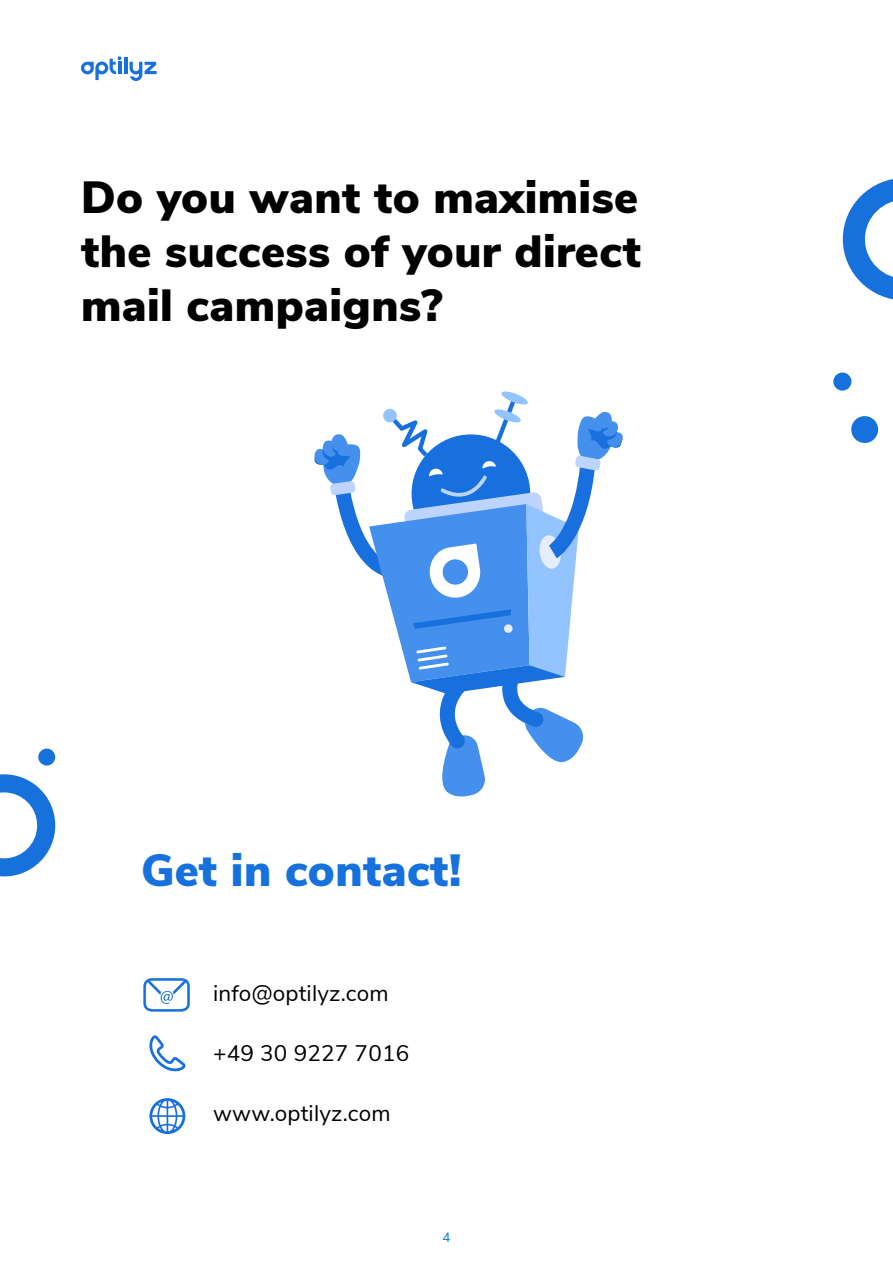
<style>
.page{position:relative;width:893px;height:1263px;background:#fff}
.page>*{position:absolute;margin:0;border:0;box-sizing:border-box;transform-origin:0 0}
.t1{font:900 45px/54px "Nunito Sans";letter-spacing:.01em;color:#000;text-align:justify}
.t2{font:900 45px "Nunito Sans";letter-spacing:.01em;color:#1771dd}
.t3{font:22.5px "Nunito Sans";letter-spacing:.01em;color:#000}
.t4{font:13.5px "Nunito Sans";color:#057dcc}
</style>
<div class="page">
<svg style="left:0;top:774px;width:55px;height:102px"></svg>
<div style="left:38px;top:749px;width:17px;height:16px;background:#1771dd;border-radius:50%"></div>
<svg style="left:843px;top:179px;width:50px;height:121px"></svg>
<div style="left:851px;top:416px;width:27px;height:27px;background:#1771dd;border-radius:50%"></div>
<div style="left:833px;top:372px;width:18px;height:19px;background:#1771dd;border-radius:50%"></div>
<svg style="left:81px;top:56px;width:40px;height:24px"></svg>
<svg style="left:130px;top:62px;width:27px;height:19px"></svg>
<hr style="left:124px;top:57px;width:3px;height:17px;background:#1770de">
<svg style="left:314px;top:391px;width:309px;height:405px"></svg>
<svg style="left:149px;top:1035px;width:36px;height:37px"></svg>
<svg style="left:149px;top:1098px;width:36px;height:36px"></svg>
<svg style="left:143px;top:978px;width:47px;height:33px"></svg>
<p class="t1" style="left:81px;top:169px;width:561px">Do you want to maximise the success of your direct mail campaigns?</p>
<p class="t2" style="left:141px;top:837px;width:322px">Get in contact!</p>
<p class="t3" style="left:213px;top:977px;width:177px">info@optilyz.com</p>
<p class="t3" style="left:213px;top:1037px;width:198px">+49 30 9227 7016</p>
<p class="t3" style="left:213px;top:1097px;width:179px">www.optilyz.com</p>
<p class="t4" style="left:442px;top:1228px;width:10px">4</p>
</div>
